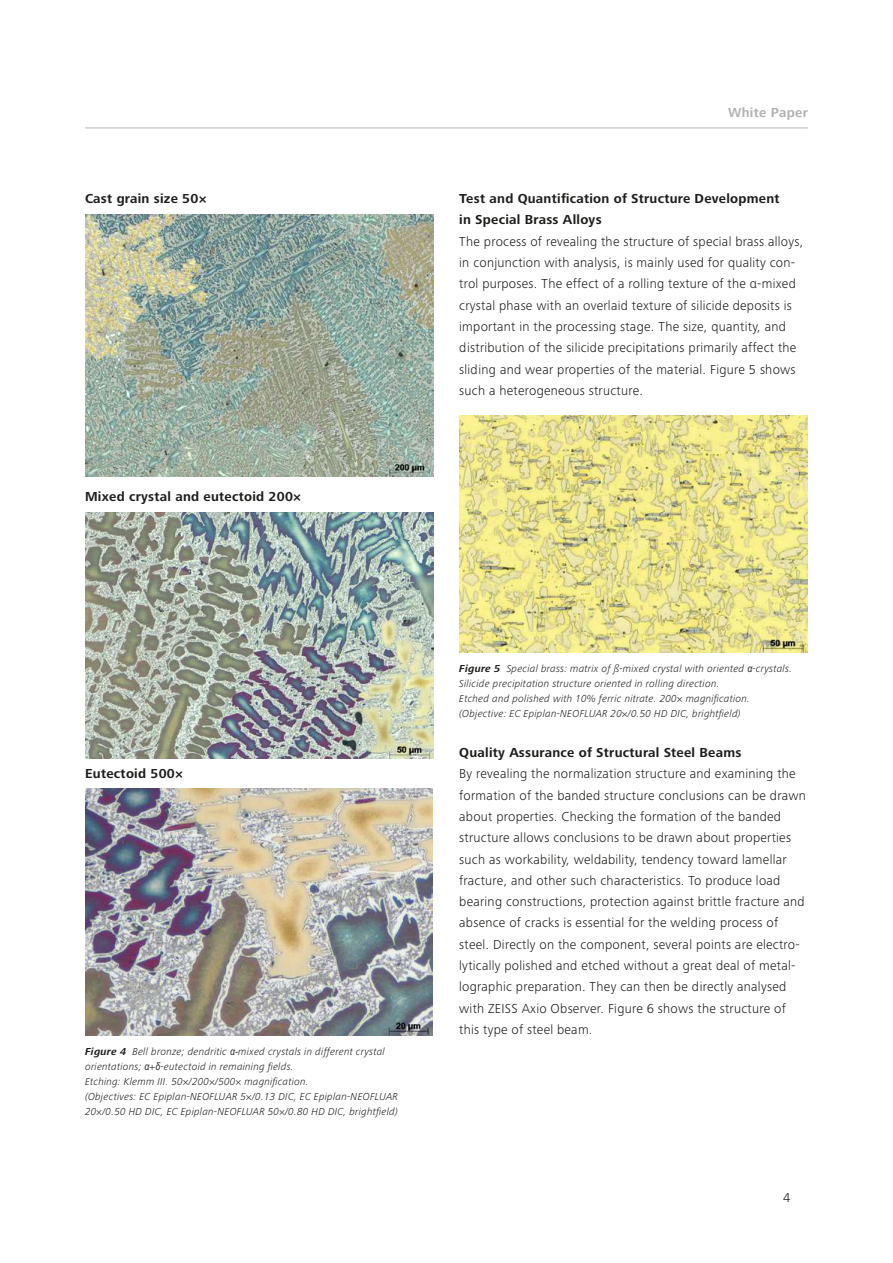
<style>
.page{position:relative;width:893px;height:1263px;background:#fff}
.page>*{position:absolute;margin:0;border:0;box-sizing:border-box;transform-origin:0 0}
.t1{font:300 13.5px/21.3px "Zeiss Frutiger Next Pro";letter-spacing:.02em;color:#1d1d1b}
.t2{font:700 13.5px/21.3px "Zeiss Frutiger Next Pro";letter-spacing:.02em;color:#1d1d1b}
.t3{font:700 13.5px "ZEISS Frutiger Next W1 G";letter-spacing:.02em;color:#b3b2b2}
.t4{font:italic 300 10.5px/15px "Zeiss Frutiger Next Pro";letter-spacing:.02em;color:#1d1d1b}
.s1{font-weight:700}
.s2{font-family:"Arial Narrow";font-weight:400}
.s3{font-style:normal}
</style>
<div class="page">
<hr style="left:85px;top:128px;width:723px;height:1px;background:#b3b2b2">
<img style="left:85px;top:215px;width:349px;height:261px">
<img style="left:85px;top:512px;width:349px;height:247px">
<img style="left:85px;top:789px;width:348px;height:246px">
<img style="left:459px;top:415px;width:349px;height:237px">
<p class="t2" style="left:85px;top:188px;width:123px">Cast grain size 50×</p>
<p class="t2" style="left:85px;top:486px;width:218px">Mixed crystal and eutectoid 200×</p>
<p class="t3" style="left:728px;top:105px;width:81px">White Paper</p>
<p class="t2" style="left:459px;top:188px;width:322px">Test and Quantification of Structure Development in Special Brass Alloys</p>
<p class="t1" style="left:459px;top:231px;width:346px">The process of revealing the structure of special brass alloys, in conjunction with analysis, is mainly used for quality con&shy;trol purposes. The effect of a rolling texture of the α-mixed crystal phase with an overlaid texture of silicide deposits is important in the processing stage. The size, quantity, and distribution of the silicide precipitations primarily affect the sliding and wear properties of the material. Figure 5 shows such a heterogeneous structure.</p>
<p class="t2" style="left:85px;top:763px;width:99px">Eutectoid 500×</p>
<p class="t4" style="left:85px;top:1044px;width:314px"><span class="s1">Figure 4</span> Bell bronze; dendritic <span class="s2">α-</span>mixed crystals in different crystal orientations; <span class="s2">α</span><span class="s3">+</span><span class="s2">δ</span><span class="s3">-</span>eutectoid in remaining fields.<br>Etching: Klemm III. 50×/200×/500× magnification.<br>(Objectives: EC Epiplan-NEOFLUAR 5×/0.13 DIC, EC Epiplan-NEOFLUAR 20×/0.50 HD DIC, EC Epiplan-NEOFLUAR 50×/0.80 HD DIC, brightfield)</p>
<p class="t4" style="left:459px;top:661px;width:334px"><span class="s1">Figure 5</span> Special brass: matrix of ß-mixed crystal with oriented <span class="s2">α</span>-crystals.<br>Silicide precipitation structure oriented in rolling direction.<br>Etched and polished with 10% ferric nitrate. 200× magnification. (Objective: EC Epiplan-NEOFLUAR 20×/0.50 HD DIC, brightfield)</p>
<p class="t2" style="left:459px;top:742px;width:284px">Quality Assurance of Structural Steel Beams</p>
<p class="t1" style="left:459px;top:763px;width:348px">By revealing the normalization structure and examining the formation of the banded structure conclusions can be drawn about properties. Checking the formation of the banded structure allows conclusions to be drawn about properties such as workability, weldability, tendency toward lamellar fracture, and other such characteristics. To produce load bearing constructions, protection against brittle fracture and absence of cracks is essential for the welding process of steel. Directly on the component, several points are electro&shy;lytically polished and etched without a great deal of metal&shy;lographic preparation. They can then be directly analysed with ZEISS Axio Observer. Figure 6 shows the structure of this type of steel beam.</p>
<p class="t1" style="left:783px;top:1187px;width:9px">4</p>
</div>
